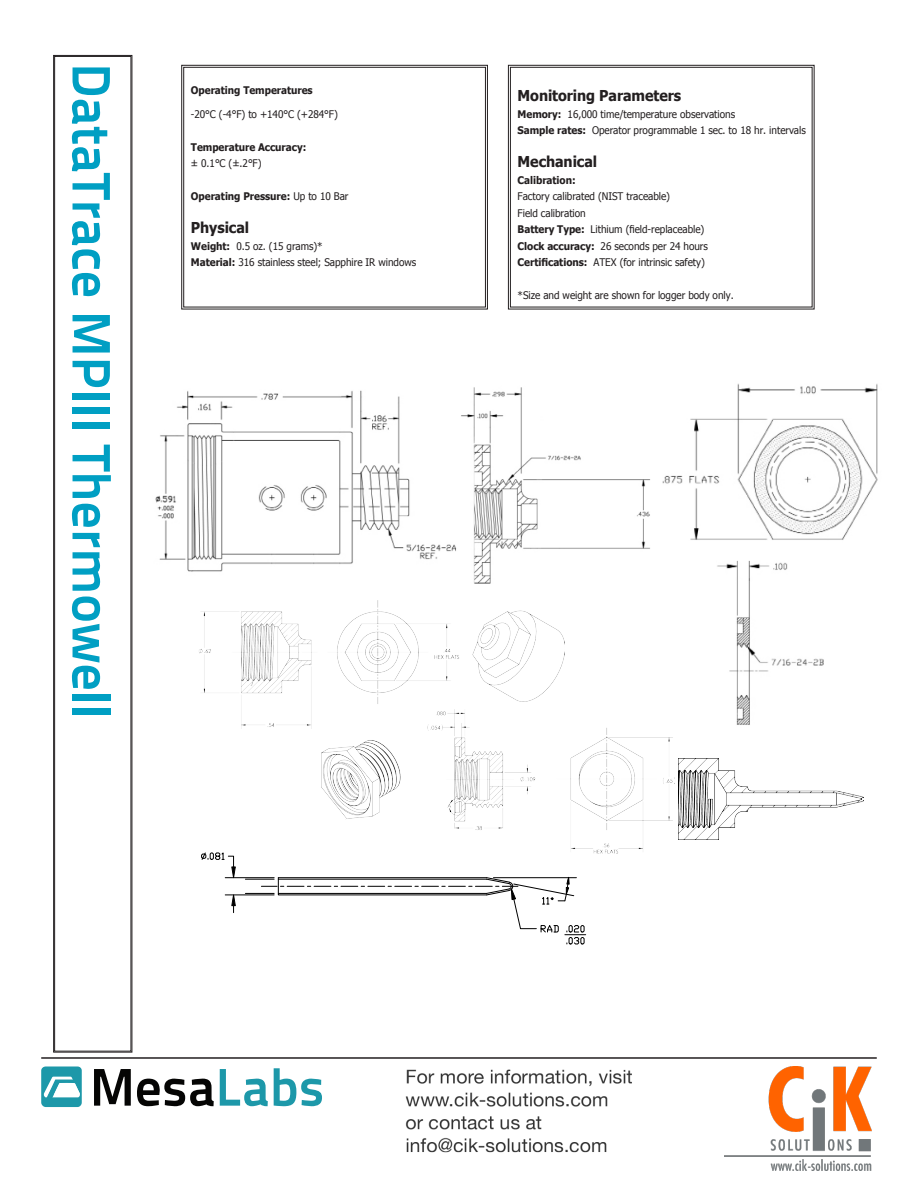
<style>
.page{position:relative;width:918px;height:1188px;background:#fff}
.page>*{position:absolute;margin:0;border:0;box-sizing:border-box;transform-origin:0 0}
.t1{font:700 54px "Titillium Text 22 L";color:#009fc3}
.t2{font:700 15px "Tahoma";letter-spacing:-.005em;color:#231f20;scale:.95 1}
.t3{font:10.5px "Tahoma";letter-spacing:-.005em;color:#231f20;scale:.95 1}
.t4{font:700 10.5px "Tahoma";letter-spacing:-.005em;color:#231f20;scale:.95 1}
.s1{font-weight:400}
.s2{font-weight:700}
</style>
<div class="page">
<hr style="left:41px;top:1057px;width:836px;height:2px;background:#231f20">
<svg style="left:53px;top:55px;width:80px;height:998px"></svg>
<svg style="left:181px;top:64px;width:307px;height:246px"></svg>
<div style="left:183px;top:67px;width:303px;height:241px;border:1px solid #231f20"></div>
<img style="left:662px;top:383px;width:216px;height:157px">
<img style="left:461px;top:387px;width:189px;height:196px">
<img style="left:155px;top:390px;width:301px;height:182px">
<img style="left:717px;top:560px;width:107px;height:165px">
<img style="left:199px;top:600px;width:365px;height:129px">
<img style="left:321px;top:709px;width:354px;height:145px">
<img style="left:678px;top:759px;width:186px;height:81px">
<hr style="left:225px;top:877px;width:49px;height:1px;background:#000">
<hr style="left:225px;top:895px;width:49px;height:1px;background:#000">
<svg style="left:231px;top:894px;width:5px;height:19px"></svg>
<svg style="left:201px;top:852px;width:35px;height:27px"></svg>
<svg style="left:245px;top:876px;width:341px;height:69px"></svg>
<svg style="left:507px;top:64px;width:308px;height:246px"></svg>
<div style="left:510px;top:67px;width:303px;height:241px;border:1px solid #231f20"></div>
<div style="left:41px;top:1067px;width:41px;height:40px;background:#1d98a9;border-radius:4px"></div>
<svg style="left:44px;top:1077px;width:36px;height:21px"></svg>
<svg style="left:94px;top:1069px;width:37px;height:37px"></svg>
<svg style="left:137px;top:1079px;width:77px;height:27px"></svg>
<svg style="left:220px;top:1069px;width:48px;height:37px"></svg>
<svg style="left:274px;top:1068px;width:48px;height:38px"></svg>
<img style="left:405px;top:1069px;width:227px;height:84px">
<img style="left:725px;top:1066px;width:147px;height:105px">
<p class="t1" style="left:133px;top:63px;width:657px;rotate:90deg">DataTrace MPIII Thermowell</p>
<p class="t4" style="left:191px;top:82px;width:130px">Operating Temperatures</p>
<p class="t3" style="left:191px;top:107px;width:156px">-20°C (-4°F) to +140°C (+284°F)</p>
<p class="t4" style="left:191px;top:139px;width:123px">Temperature Accuracy:</p>
<p class="t3" style="left:191px;top:156px;width:76px">± 0.1°C (±.2°F)</p>
<p class="t4" style="left:191px;top:189px;width:167px">Operating Pressure: <span class="s1">Up to 10 Bar</span></p>
<p class="t2" style="left:191px;top:217px;width:63px">Physical</p>
<p class="t3" style="left:191px;top:239px;width:140px"><span class="s2">Weight:</span> 0.5 oz. (15 grams)*</p>
<p class="t3" style="left:191px;top:255px;width:239px"><span class="s2">Material:</span> 316 stainless steel; Sapphire IR windows</p>
<p class="t2" style="left:518px;top:85px;width:174px">Monitoring Parameters</p>
<p class="t3" style="left:518px;top:107px;width:230px"><span class="s2">Memory:</span> 16,000 time/temperature observations</p>
<p class="t3" style="left:518px;top:123px;width:305px"><span class="s2">Sample rates:</span> Operator programmable 1 sec. to 18 hr. intervals</p>
<p class="t2" style="left:518px;top:151px;width:85px">Mechanical</p>
<p class="t4" style="left:518px;top:172px;width:63px">Calibration:</p>
<p class="t3" style="left:518px;top:189px;width:162px">Factory calibrated (NIST traceable)</p>
<p class="t3" style="left:518px;top:206px;width:73px">Field calibration</p>
<p class="t3" style="left:518px;top:222px;width:198px"><span class="s2">Battery Type:</span> Lithium (field-replaceable)</p>
<p class="t3" style="left:518px;top:239px;width:202px"><span class="s2">Clock accuracy:</span> 26 seconds per 24 hours</p>
<p class="t3" style="left:518px;top:255px;width:199px"><span class="s2">Certifications:</span> ATEX (for intrinsic safety)</p>
<p class="t3" style="left:518px;top:288px;width:229px">*Size and weight are shown for logger body only.</p>
</div>
